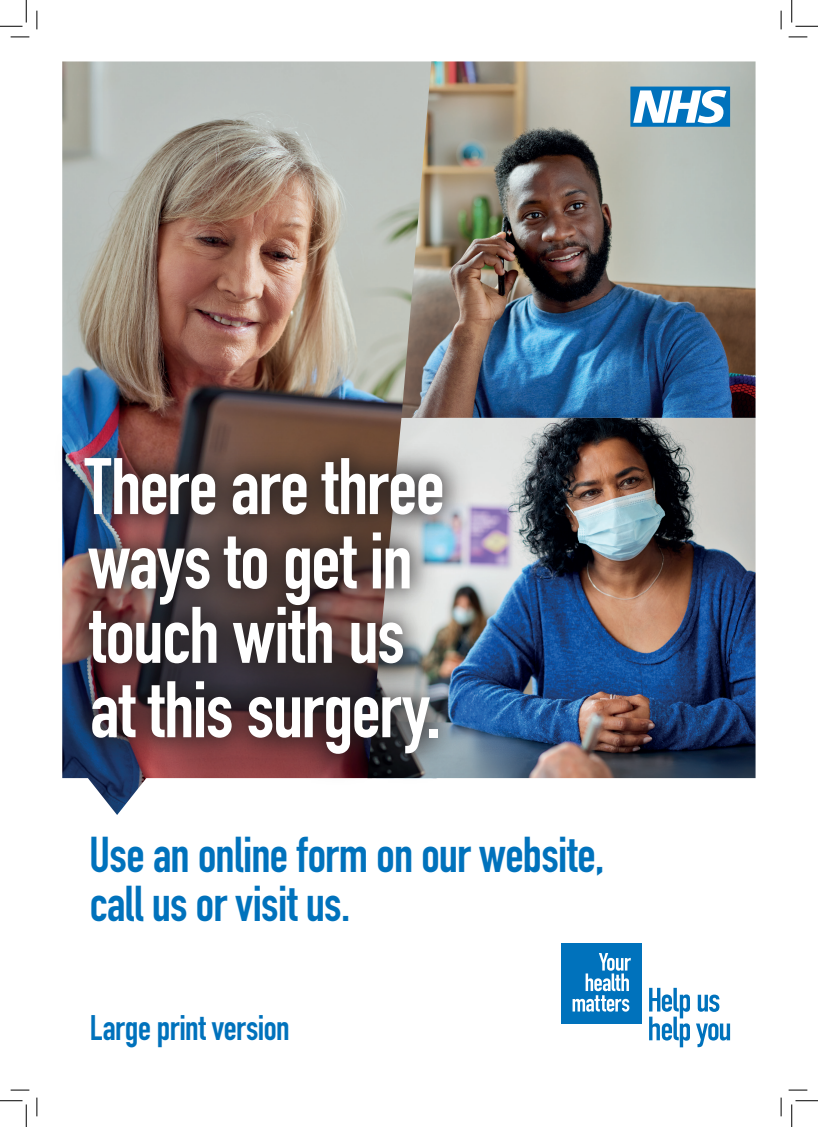
<style>
.page{position:relative;width:818px;height:1127px;background:#fff}
.page>*{position:absolute;margin:0;border:0;box-sizing:border-box;transform-origin:0 0}
.t1{font:700 78.62px/74.4px "DIN Condensed";letter-spacing:-.015em;color:#fff}
.t2{font:700 49.5px/49.5px "DIN Condensed";letter-spacing:-.015em;color:#0072bc}
.t3{font:700 35px "DIN Condensed";letter-spacing:-.015em;color:#0072bc}
</style>
<div class="page">
<img style="left:62px;top:61px;width:339px;height:753px">
<img style="left:401px;top:61px;width:354px;height:357px">
<img style="left:367px;top:418px;width:388px;height:360px">
<div style="left:561px;top:942px;width:80px;height:81px;background:#0072bc"></div>
<svg style="left:572px;top:953px;width:59px;height:58px"></svg>
<svg style="left:698px;top:994px;width:21px;height:17px"></svg>
<svg style="left:649px;top:987px;width:41px;height:60px"></svg>
<svg style="left:696px;top:1023px;width:34px;height:23px"></svg>
<svg style="left:630px;top:87px;width:100px;height:40px"></svg>
<img style="left:62px;top:425px;width:412px;height:360px">
<svg style="left:11px;top:36px;width:18px;height:2px"></svg>
<svg style="left:788px;top:36px;width:19px;height:2px"></svg>
<svg style="left:11px;top:1089px;width:18px;height:1px"></svg>
<svg style="left:788px;top:1089px;width:19px;height:1px"></svg>
<svg style="left:36px;top:11px;width:2px;height:18px"></svg>
<svg style="left:36px;top:1097px;width:2px;height:18px"></svg>
<svg style="left:780px;top:11px;width:2px;height:18px"></svg>
<svg style="left:780px;top:1097px;width:2px;height:18px"></svg>
<svg style="left:0;top:0;width:27px;height:27px"></svg>
<svg style="left:0;top:1100px;width:27px;height:26px"></svg>
<svg style="left:791px;top:0;width:27px;height:27px"></svg>
<svg style="left:791px;top:1100px;width:27px;height:26px"></svg>
<p class="t1" style="left:85px;top:449px;width:361px">There are three ways to get in touch with us at this surgery.</p>
<p class="t2" style="left:89px;top:829px;width:517px">Use an online form on our website, call us or visit us.</p>
<p class="t3" style="left:90px;top:1003px;width:201px">Large print version</p>
</div>
